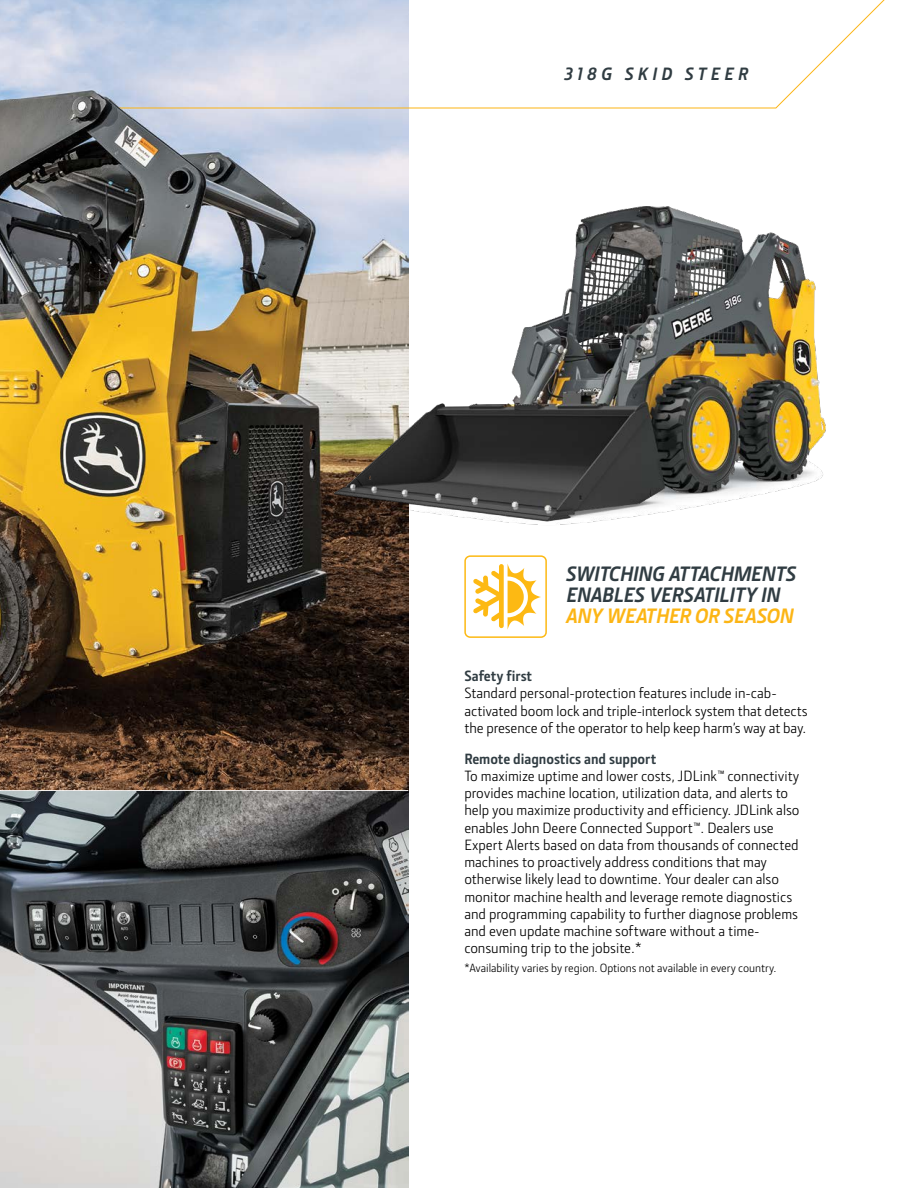
<style>
.page{position:relative;width:918px;height:1188px;background:#fff}
.page>*{position:absolute;margin:0;border:0;box-sizing:border-box;transform-origin:0 0}
.t1{font:italic 700 21px/21px "JD Sans Pro";letter-spacing:-.01em;color:#303c42}
.t2{font:italic 700 21px "JD Sans Pro";letter-spacing:-.01em;color:#fcb515}
.t3{font:italic 700 18px "JD Sans Pro";letter-spacing:.24em;color:#303c42}
.t4{font:15px/17.2px "JD Sans Pro";color:#000}
.t5{font:700 15px "JD Sans Pro";color:#303c42}
.t6{font:12px "JD Sans Pro";color:#000}
</style>
<div class="page">
<img style="left:0;top:118px;width:408px;height:672px">
<svg style="left:0;top:0;width:885px;height:109px"></svg>
<div style="left:464px;top:555px;width:83px;height:83px;border:2px solid #fdb913;border-radius:5px"></div>
<svg style="left:473px;top:564px;width:68px;height:66px"></svg>
<svg style="left:1px;top:792px;width:407px;height:396px;background:#6f7071"></svg>
<img style="left:0;top:792px;width:1px;height:396px">
<img style="left:319px;top:188px;width:507px;height:358px">
<img style="left:0;top:99px;width:408px;height:19px">
<p class="t3" style="left:564px;top:62px;width:185px">318G SKID STEER</p>
<h1 class="t1" style="left:566px;top:562px;width:232px">SWITCHING ATTACHMENTS<br>ENABLES VERSATILITY IN</h1>
<h1 class="t2" style="left:566px;top:602px;width:230px">ANY WEATHER OR SEASON</h1>
<p class="t5" style="left:464px;top:666px;width:69px">Safety first</p>
<p class="t4" style="left:464px;top:684px;width:345px">Standard personal-protection features include in-cab&shy;activated boom lock and triple-interlock system that detects the presence of the operator to help keep harm’s way at bay.</p>
<p class="t5" style="left:464px;top:749px;width:193px">Remote diagnostics and support</p>
<p class="t4" style="left:464px;top:767px;width:337px">To maximize uptime and lower costs, JDLink™ connectivity provides machine location, utilization data, and alerts to help you maximize productivity and efficiency. JDLink also enables John Deere Connected Support™. Dealers use Expert Alerts based on data from thousands of connected machines to proactively address conditions that may otherwise likely lead to downtime. Your dealer can also monitor machine health and leverage remote diagnostics and programming capability to further diagnose problems and even update machine software without a time&shy;consuming trip to the jobsite.*</p>
<p class="t6" style="left:464px;top:960px;width:314px">*Availability varies by region. Options not available in every country.</p>
</div>
